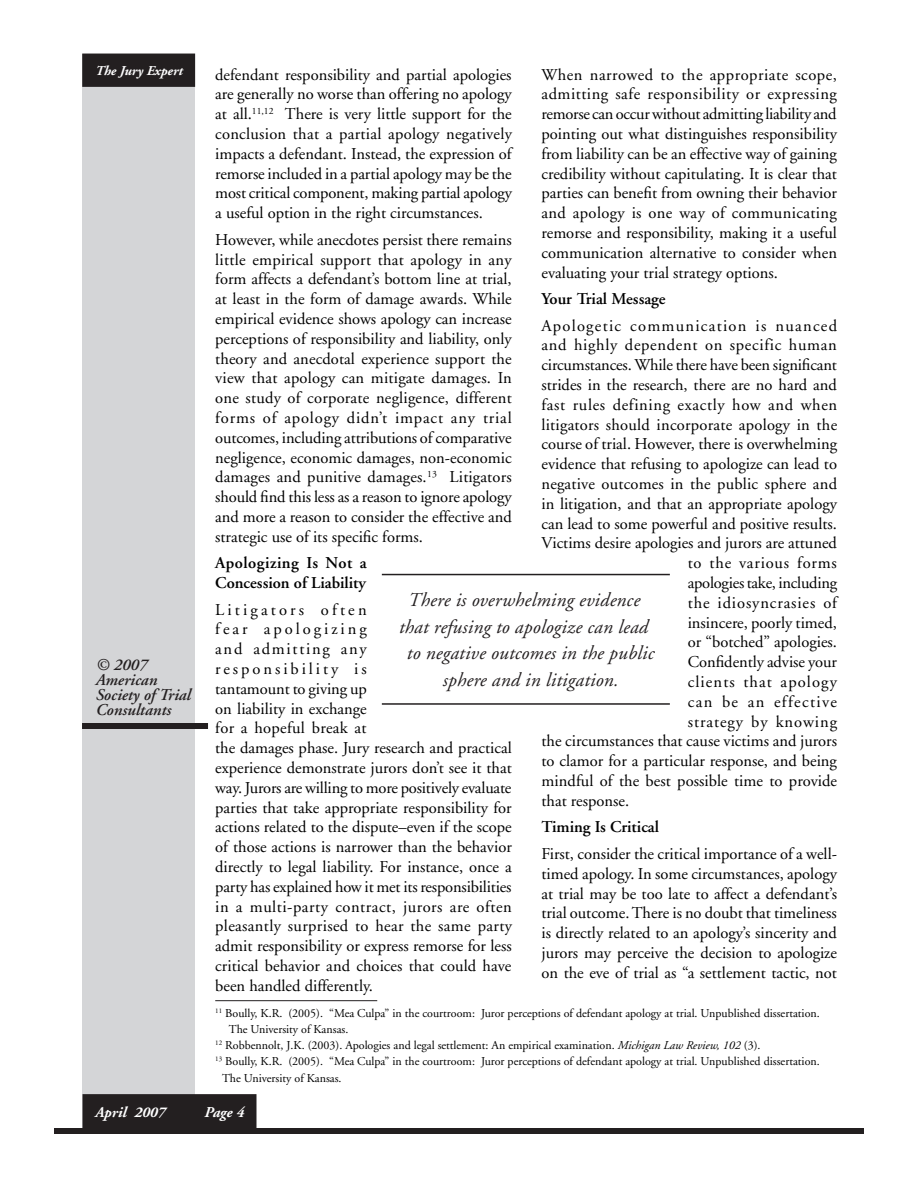
<style>
.page{position:relative;width:918px;height:1188px;background:#fff}
.page>*{position:absolute;margin:0;border:0;box-sizing:border-box;transform-origin:0 0}
.t1{font:italic 19.5px/26.7px "Adobe Garamond";letter-spacing:.01em;color:#231f20;text-align:center}
.t2{font:16.5px/19.8px "Adobe Garamond";color:#000;text-align:justify}
.t3{font:600 16.5px/19.8px "Adobe Garamond";color:#000}
.t4{font:16.5px "Adobe Garamond";letter-spacing:.04em;color:#000}
.t5{font:italic 600 16.5px/15px "Adobe Garamond";color:#231f20}
.t6{font:16.5px "Adobe Garamond";letter-spacing:.075em;color:#000}
.t7{font:16.5px "Adobe Garamond";letter-spacing:.055em;color:#000}
.t8{font:16.5px "Adobe Garamond";letter-spacing:.065em;color:#000}
.t9{font:16.5px "Adobe Garamond";letter-spacing:.05em;color:#000}
.t10{font:16.5px "Adobe Garamond";letter-spacing:.06em;color:#000}
.t11{font:16.5px "Adobe Garamond";letter-spacing:.085em;color:#000}
.t12{font:italic 700 15px "Adobe Garamond";color:#fff}
.t13{font:italic 700 13.5px "Adobe Garamond";color:#fff}
.t14{font:12px "Adobe Garamond";color:#000}
.s1{font-style:italic}
</style>
<div class="page">
<div style="left:54px;top:1128px;width:810px;height:6px;background:#231f20"></div>
<div style="left:82px;top:54px;width:113px;height:1073px;background:#d4d5d7"></div>
<div style="left:83px;top:1095px;width:173px;height:33px;background:#231f20"></div>
<div style="left:82px;top:1094px;width:174px;height:35px;border:2px solid #231f20"></div>
<div style="left:82px;top:723px;width:126px;height:6px;background:#231f20"></div>
<div style="left:83px;top:54px;width:111px;height:32px;background:#231f20"></div>
<div style="left:82px;top:54px;width:113px;height:33px;border:2px solid #231f20"></div>
<hr style="left:382px;top:703px;width:288px;height:2px;background:#231f20">
<hr style="left:382px;top:574px;width:288px;height:1px;background:#231f20">
<hr style="left:215px;top:1000px;width:162px;height:1px;background:#231f20">
<p class="t13" style="left:95px;top:63px;width:89px">The Jury Expert</p>
<p class="t2" style="left:215px;top:65px;width:298px">defendant responsibility and partial apologies are generally no worse than offering no apology at all.<sup>11,12</sup> There is very little support for the conclusion that a partial apology negatively impacts a defendant. Instead, the expression of remorse included in a partial apology may be the most critical component, making partial apology a useful option in the right circumstances.</p>
<p class="t2" style="left:215px;top:230px;width:298px">However, while anecdotes persist there remains little empirical support that apology in any form affects a defendant’s bottom line at trial, at least in the form of damage awards. While empirical evidence shows apology can increase perceptions of responsibility and liability, only theory and anecdotal experience support the view that apology can mitigate damages. In one study of corporate negligence, different forms of apology didn’t impact any trial outcomes, including attributions of comparative negligence, economic damages, non-economic damages and punitive damages.<sup>13</sup> Litigators should find this less as a reason to ignore apology and more a reason to consider the effective and strategic use of its specific forms.</p>
<p class="t3" style="left:215px;top:553px;width:153px">Apologizing Is Not a<br>Concession of Liability</p>
<p class="t2" style="left:215px;top:600px;width:298px;text-align:left">Litigators often<br>fear apologizing<br>and admitting any<br>responsibility is<br>tantamount to giving up<br>on liability in exchange<br>for a hopeful break at<br>the damages phase. Jury research and practical experience demonstrate jurors don’t see it that way. Jurors are willing to more positively evaluate parties that take appropriate responsibility for actions related to the dispute–even if the scope of those actions is narrower than the behavior directly to legal liability. For instance, once a party has explained how it met its responsibilities in a multi-party contract, jurors are often pleasantly surprised to hear the same party admit responsibility or express remorse for less critical behavior and choices that could have been handled differently.</p>
<p class="t2" style="left:542px;top:65px;width:297px">When narrowed to the appropriate scope, admitting safe responsibility or expressing remorse can occur without admitting liability and pointing out what distinguishes responsibility from liability can be an effective way of gaining credibility without capitulating. It is clear that parties can benefit from owning their behavior and apology is one way of communicating remorse and responsibility, making it a useful communication alternative to consider when evaluating your trial strategy options.</p>
<p class="t3" style="left:542px;top:289px;width:126px">Your Trial Message</p>
<p class="t6" style="left:542px;top:317px;width:297px">Apologetic communication is nuanced</p>
<p class="t4" style="left:542px;top:336px;width:297px">and highly dependent on specific human</p>
<p class="t2" style="left:542px;top:356px;width:297px">circumstances. While there have been significant</p>
<p class="t2" style="left:542px;top:375px;width:297px">strides in the research, there are no hard and</p>
<p class="t4" style="left:542px;top:396px;width:297px">fast rules defining exactly how and when</p>
<p class="t2" style="left:542px;top:415px;width:297px">litigators should incorporate apology in the</p>
<p class="t2" style="left:542px;top:435px;width:297px">course of trial. However, there is overwhelming</p>
<p class="t2" style="left:542px;top:455px;width:297px">evidence that refusing to apologize can lead to</p>
<p class="t2" style="left:542px;top:474px;width:297px">negative outcomes in the public sphere and</p>
<p class="t2" style="left:542px;top:494px;width:297px">in litigation, and that an appropriate apology</p>
<p class="t2" style="left:542px;top:514px;width:297px">can lead to some powerful and positive results.</p>
<p class="t2" style="left:542px;top:534px;width:297px">Victims desire apologies and jurors are attuned</p>
<p class="t9" style="left:688px;top:554px;width:151px">to the various forms</p>
<p class="t2" style="left:688px;top:573px;width:151px">apologies take, including</p>
<p class="t7" style="left:688px;top:594px;width:151px">the idiosyncrasies of</p>
<p class="t2" style="left:688px;top:613px;width:151px">insincere, poorly timed,</p>
<p class="t2" style="left:688px;top:633px;width:151px">or “botched” apologies.</p>
<p class="t2" style="left:688px;top:653px;width:151px">Confidently advise your</p>
<p class="t8" style="left:688px;top:673px;width:151px">clients that apology</p>
<p class="t11" style="left:688px;top:693px;width:151px">can be an effective</p>
<p class="t10" style="left:688px;top:713px;width:151px">strategy by knowing</p>
<p class="t2" style="left:542px;top:732px;width:297px">the circumstances that cause victims and jurors</p>
<p class="t2" style="left:542px;top:752px;width:297px">to clamor for a particular response, and being</p>
<p class="t2" style="left:542px;top:771px;width:297px">mindful of the best possible time to provide</p>
<p class="t2" style="left:542px;top:791px;width:89px">that response.</p>
<p class="t3" style="left:542px;top:818px;width:119px">Timing Is Critical</p>
<p class="t2" style="left:542px;top:844px;width:297px">First, consider the critical importance of a well&shy;timed apology. In some circumstances, apology at trial may be too late to affect a defendant’s trial outcome. There is no doubt that timeliness is directly related to an apology’s sincerity and jurors may perceive the decision to apologize on the eve of trial as “a settlement tactic, not</p>
<p class="t1" style="left:399px;top:587px;width:257px">There is overwhelming evidence that refusing to apologize can lead to negative outcomes in the public sphere and in litigation.</p>
<p class="t5" style="left:96px;top:657px;width:97px">© 2007<br>American<br>Society of Trial<br>Consultants</p>
<p class="t14" style="left:215px;top:1007px;width:606px"><sup>11</sup> Boully, K.R. (2005). “Mea Culpa” in the courtroom: Juror perceptions of defendant apology at trial. Unpublished dissertation.</p>
<p class="t14" style="left:229px;top:1023px;width:121px">The University of Kansas.</p>
<p class="t14" style="left:215px;top:1039px;width:547px"><sup>12</sup> Robbennolt, J.K. (2003). Apologies and legal settlement: An empirical examination. <span class="s1">Michigan Law Review, 102</span> (3).</p>
<p class="t14" style="left:215px;top:1055px;width:606px"><sup>13</sup> Boully, K.R. (2005). “Mea Culpa” in the courtroom: Juror perceptions of defendant apology at trial. Unpublished dissertation.</p>
<p class="t14" style="left:222px;top:1071px;width:121px">The University of Kansas.</p>
<p class="t12" style="left:95px;top:1104px;width:72px">April 2007</p>
<p class="t12" style="left:205px;top:1104px;width:41px">Page 4</p>
</div>
